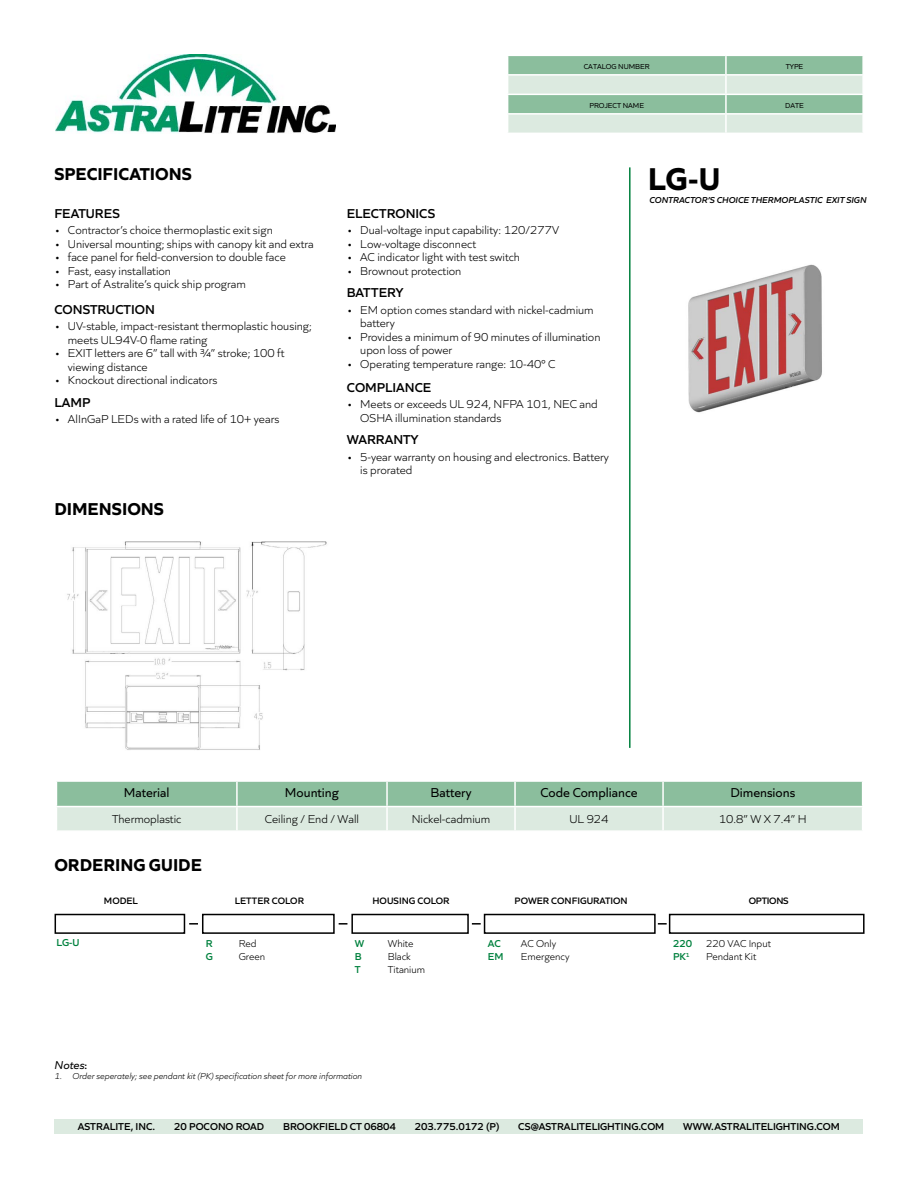
<style>
.page{position:relative;width:918px;height:1188px;background:#fff}
.page>*{position:absolute;margin:0;border:0;box-sizing:border-box;transform-origin:0 0}
.t1{font:700 33px "Quiet Sans";color:#000}
.t2{font:700 18px "Quiet Sans";color:#000}
.t3{font:600 13.5px "Quiet Sans";color:#000}
.t4{font:13.5px "Quiet Sans";color:#000}
.t5{font:300 12px/13.5px "Quiet Sans";color:#000}
.t6{font:italic 12px "Quiet Sans";color:#000}
.t7{font:600 10.5px "Quiet Sans";color:#000}
.t8{font:300 10.5px "Quiet Sans";color:#000}
.t9{font:600 10.5px "Quiet Sans";color:#00813e}
.t10{font:600 9.75px "Quiet Sans";color:#000}
.t11{font:600 9.75px "Quiet Sans";letter-spacing:-.03em;color:#000}
.t12{font:italic 300 9px "Quiet Sans";color:#000}
.t13{font:italic 600 9px "Quiet Sans";color:#000}
.t14{font:7.5px "Quiet Sans";color:#000}
.s1{font-weight:600;font-style:normal;font-size:10.5px}
</style>
<div class="page">
<img style="left:688px;top:264px;width:134px;height:149px">
<img style="left:67px;top:541px;width:260px;height:209px">
<svg style="left:56px;top:781px;width:807px;height:49px;background:#b7d6c1"></svg>
<div style="left:55px;top:1119px;width:808px;height:15px;background:#dceae0"></div>
<hr style="left:629px;top:167px;width:2px;height:581px;background:#00813e">
<div style="left:55px;top:914px;width:130px;height:20px;border:2px solid #000"></div>
<div style="left:202px;top:914px;width:133px;height:20px;border:2px solid #000"></div>
<div style="left:351px;top:914px;width:118px;height:20px;border:2px solid #000"></div>
<div style="left:484px;top:914px;width:172px;height:20px;border:2px solid #000"></div>
<div style="left:669px;top:914px;width:196px;height:20px;border:2px solid #000"></div>
<svg style="left:189px;top:923px;width:9px;height:2px"></svg>
<svg style="left:339px;top:923px;width:8px;height:2px"></svg>
<svg style="left:472px;top:923px;width:9px;height:2px"></svg>
<svg style="left:658px;top:923px;width:9px;height:2px"></svg>
<img style="left:55px;top:54px;width:280px;height:79px">
<svg style="left:508px;top:56px;width:355px;height:77px;background:#b8d7c3"></svg>
<h2 class="t2" style="left:54px;top:160px;width:139px">SPECIFICATIONS</h2>
<p class="t3" style="left:54px;top:203px;width:67px">FEATURES</p>
<p class="t5" style="left:54px;top:223px;width:220px">• Contractor’s choice thermoplastic exit sign</p>
<p class="t5" style="left:54px;top:236px;width:261px">• Universal mounting; ships with canopy kit and extra</p>
<p class="t5" style="left:54px;top:250px;width:233px">• face panel for field-conversion to double face</p>
<p class="t5" style="left:54px;top:263px;width:118px">• Fast, easy installation</p>
<p class="t5" style="left:54px;top:277px;width:193px">• Part of Astralite’s quick ship program</p>
<p class="t3" style="left:54px;top:299px;width:102px">CONSTRUCTION</p>
<p class="t5" style="left:68px;top:319px;width:246px;text-indent:-14px">• UV-stable, impact-resistant thermoplastic housing; meets UL94V-0 flame rating</p>
<p class="t5" style="left:68px;top:346px;width:218px;text-indent:-14px">• EXIT letters are 6” tall with ¾” stroke; 100 ft viewing distance</p>
<p class="t5" style="left:54px;top:373px;width:165px">• Knockout directional indicators</p>
<p class="t3" style="left:54px;top:392px;width:38px">LAMP</p>
<p class="t5" style="left:54px;top:412px;width:227px">• AlInGaP LEDs with a rated life of 10+ years</p>
<h2 class="t2" style="left:54px;top:495px;width:111px">DIMENSIONS</h2>
<p class="t14" style="left:584px;top:61px;width:67px">CATALOG NUMBER</p>
<p class="t14" style="left:786px;top:61px;width:19px">TYPE</p>
<p class="t14" style="left:589px;top:100px;width:56px">PROJECT NAME</p>
<p class="t14" style="left:785px;top:100px;width:20px">DATE</p>
<p class="t3" style="left:347px;top:203px;width:90px">ELECTRONICS</p>
<p class="t5" style="left:347px;top:223px;width:214px">• Dual-voltage input capability: 120/277V</p>
<p class="t5" style="left:347px;top:236px;width:131px">• Low-voltage disconnect</p>
<p class="t5" style="left:347px;top:250px;width:175px">• AC indicator light with test switch</p>
<p class="t5" style="left:347px;top:263px;width:116px">• Brownout protection</p>
<p class="t3" style="left:347px;top:282px;width:58px">BATTERY</p>
<p class="t5" style="left:360px;top:302px;width:235px;text-indent:-14px">• EM option comes standard with nickel-cadmium battery</p>
<p class="t5" style="left:360px;top:329px;width:242px;text-indent:-14px">• Provides a minimum of 90 minutes of illumination upon loss of power</p>
<p class="t5" style="left:347px;top:356px;width:210px">• Operating temperature range: 10-40° C</p>
<p class="t3" style="left:347px;top:377px;width:86px">COMPLIANCE</p>
<p class="t5" style="left:360px;top:397px;width:239px;text-indent:-14px">• Meets or exceeds UL 924, NFPA 101, NEC and<br>OSHA illumination standards</p>
<p class="t3" style="left:347px;top:429px;width:73px">WARRANTY</p>
<p class="t5" style="left:360px;top:449px;width:250px;text-indent:-14px">• 5-year warranty on housing and electronics. Battery is prorated</p>
<h1 class="t1" style="left:648px;top:153px;width:74px">LG-U</h1>
<p class="t13" style="left:649px;top:194px;width:219px">CONTRACTOR’S CHOICE THERMOPLASTIC EXIT SIGN</p>
<p class="t4" style="left:124px;top:783px;width:47px">Material</p>
<p class="t4" style="left:285px;top:783px;width:56px">Mounting</p>
<p class="t4" style="left:431px;top:783px;width:42px">Battery</p>
<p class="t4" style="left:540px;top:783px;width:99px">Code Compliance</p>
<p class="t4" style="left:730px;top:783px;width:66px">Dimensions</p>
<p class="t5" style="left:112px;top:811px;width:71px">Thermoplastic</p>
<p class="t5" style="left:265px;top:811px;width:96px">Ceiling / End / Wall</p>
<p class="t5" style="left:412px;top:811px;width:80px">Nickel-cadmium</p>
<p class="t5" style="left:569px;top:811px;width:41px">UL 924</p>
<p class="t5" style="left:719px;top:811px;width:89px">10.8” W X 7.4” H</p>
<h2 class="t2" style="left:54px;top:850px;width:149px">ORDERING GUIDE</h2>
<p class="t10" style="left:104px;top:894px;width:35px">MODEL</p>
<p class="t10" style="left:235px;top:894px;width:71px">LETTER COLOR</p>
<p class="t10" style="left:515px;top:894px;width:115px">POWER CONFIGURATION</p>
<p class="t11" style="left:749px;top:894px;width:41px">OPTIONS</p>
<p class="t9" style="left:57px;top:934px;width:25px">LG-U</p>
<p class="t9" style="left:206px;top:936px;width:8px">R</p>
<p class="t8" style="left:239px;top:936px;width:19px">Red</p>
<p class="t9" style="left:206px;top:949px;width:9px">G</p>
<p class="t8" style="left:239px;top:949px;width:28px">Green</p>
<p class="t10" style="left:373px;top:894px;width:79px">HOUSING COLOR</p>
<p class="t9" style="left:355px;top:936px;width:11px">W</p>
<p class="t8" style="left:388px;top:936px;width:27px">White</p>
<p class="t9" style="left:355px;top:949px;width:8px">B</p>
<p class="t8" style="left:388px;top:949px;width:24px">Black</p>
<p class="t9" style="left:355px;top:962px;width:7px">T</p>
<p class="t8" style="left:388px;top:962px;width:39px">Titanium</p>
<p class="t9" style="left:488px;top:936px;width:14px">AC</p>
<p class="t8" style="left:521px;top:936px;width:37px">AC Only</p>
<p class="t9" style="left:488px;top:949px;width:17px">EM</p>
<p class="t8" style="left:521px;top:949px;width:50px">Emergency</p>
<p class="t9" style="left:673px;top:936px;width:21px">220</p>
<p class="t8" style="left:706px;top:936px;width:66px">220 VAC Input</p>
<p class="t9" style="left:673px;top:949px;width:18px">PK<sup>1</sup></p>
<p class="t8" style="left:706px;top:949px;width:52px">Pendant Kit</p>
<p class="t6" style="left:55px;top:1056px;width:34px">Notes<span class="s1">:</span></p>
<p class="t12" style="left:55px;top:1069px;width:309px">1. Order seperately; see pendant kit (PK) specification sheet for more information</p>
<p class="t7" style="left:78px;top:1119px;width:79px">ASTRALITE, INC.</p>
<p class="t7" style="left:174px;top:1119px;width:92px">20 POCONO ROAD</p>
<p class="t7" style="left:283px;top:1119px;width:114px">BROOKFIELD CT 06804</p>
<p class="t7" style="left:415px;top:1119px;width:86px">203.775.0172 (P)</p>
<p class="t7" style="left:518px;top:1119px;width:148px">CS@ASTRALITELIGHTING.COM</p>
<p class="t7" style="left:683px;top:1119px;width:158px">WWW.ASTRALITELIGHTING.COM</p>
</div>
